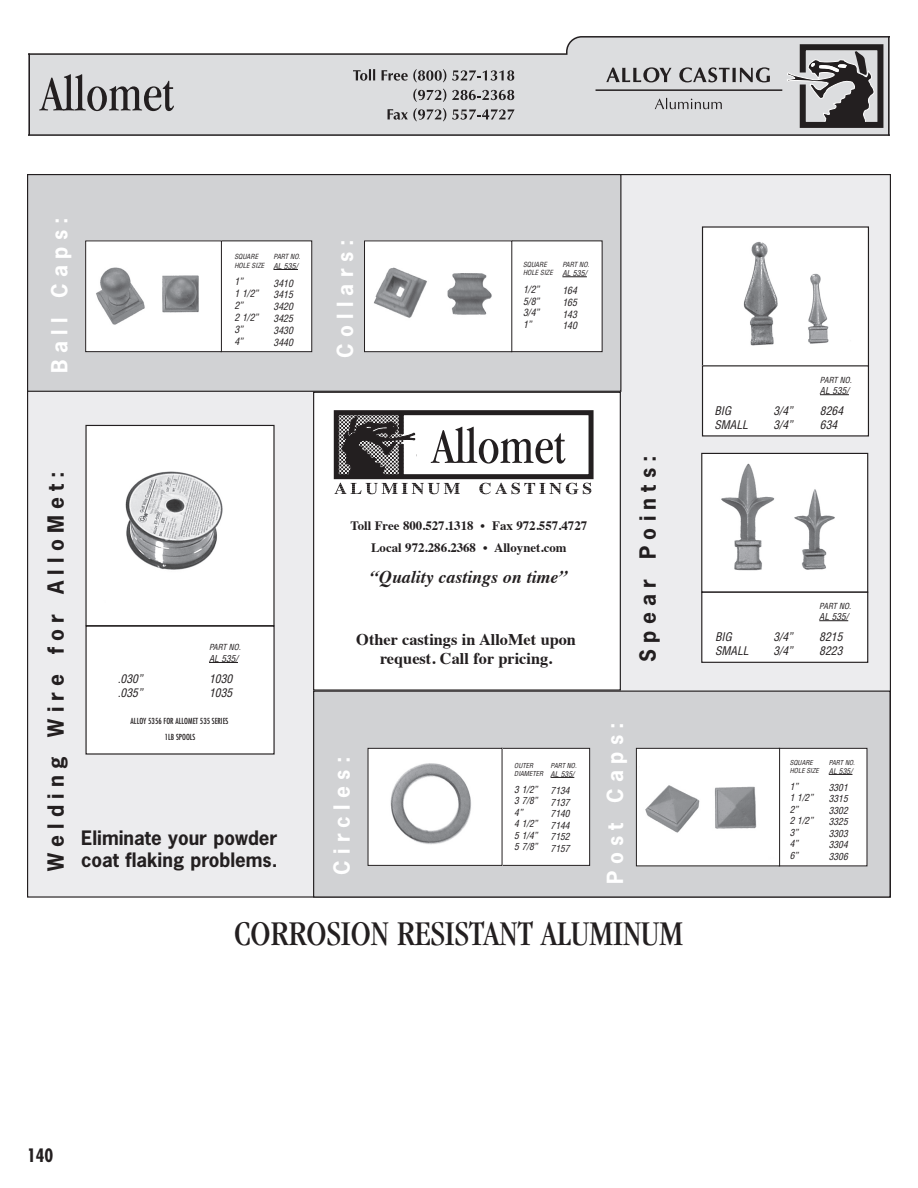
<style>
.page{position:relative;width:918px;height:1188px;background:#fff}
.page>*{position:absolute;margin:0;border:0;box-sizing:border-box;transform-origin:0 0}
.t1{font:condensed 51px "Garamond";color:#231f20}
.t2{font:condensed 36px "Garamond";color:#231f20}
.t3{font:700 21px "News Gothic";letter-spacing:.3em;color:#231f20}
.t4{font:700 21px "News Gothic";letter-spacing:.3em;color:#fff}
.t5{font:700 18.75px/22.5px "News Gothic";color:#231f20}
.t6{font:700 condensed 18px "Futura";color:#231f20}
.t7{font:italic 700 17.85px "Times";color:#231f20}
.t8{font:700 16.35px/19.6px "Times";color:#231f20;text-align:center}
.t9{font:700 12.9px "Times";color:#231f20}
.t10{font:700 12.75px "Times";color:#231f20}
.t11{font:italic condensed 11.7px/14.1px "Helvetica";color:#231f20}
.t12{font:italic condensed 9.9px/11.9px "Helvetica";color:#231f20;text-align:justify}
.t13{font:italic condensed 9.6px/11.6px "Helvetica";color:#231f20}
.t14{font:italic condensed 9.3px "Helvetica";color:#231f20}
.t15{font:condensed 8.1px "Futura";color:#231f20}
.t16{font:italic condensed 8.1px "Helvetica";letter-spacing:-.02em;color:#231f20}
.t17{font:italic condensed 7.95px "Helvetica";color:#231f20}
.t18{font:italic condensed 7.65px "Helvetica";color:#231f20}
.t19{font:italic condensed 6.9px/8.2px "Helvetica";color:#231f20}
.t20{font:italic condensed 6.75px/8.1px "Helvetica";color:#231f20}
.t21{font:italic condensed 6.6px/8.1px "Helvetica";color:#231f20}
.s1{font-size:12.9px}
</style>
<div class="page">
<svg style="left:29px;top:36px;width:859px;height:100px;background:#d9dadc"></svg>
<svg style="left:786px;top:41px;width:100px;height:90px;background:#8c8b8c"></svg>
<svg style="left:606px;top:67px;width:66px;height:15px"></svg>
<svg style="left:679px;top:67px;width:91px;height:15px"></svg>
<svg style="left:655px;top:98px;width:67px;height:11px"></svg>
<hr style="left:596px;top:89px;width:186px;height:2px;background:#231f20">
<svg style="left:353px;top:69px;width:22px;height:12px"></svg>
<svg style="left:382px;top:69px;width:64px;height:13px"></svg>
<svg style="left:452px;top:70px;width:62px;height:11px"></svg>
<svg style="left:413px;top:89px;width:33px;height:13px"></svg>
<svg style="left:452px;top:90px;width:62px;height:10px"></svg>
<svg style="left:388px;top:108px;width:58px;height:13px"></svg>
<svg style="left:452px;top:109px;width:63px;height:11px"></svg>
<hr style="left:888px;top:36px;width:2px;height:100px;background:#231f20">
<hr style="left:28px;top:54px;width:2px;height:81px;background:#231f20">
<div style="left:28px;top:175px;width:862px;height:722px;background:#ececee"></div>
<div style="left:28px;top:175px;width:593px;height:216px;background:#d1d2d4"></div>
<div style="left:27px;top:174px;width:594px;height:218px;border:1px solid #231f20"></div>
<div style="left:314px;top:691px;width:576px;height:206px;background:#d1d2d4"></div>
<div style="left:313px;top:691px;width:578px;height:207px;border:1px solid #231f20"></div>
<div style="left:314px;top:392px;width:306px;height:298px;background:#fff"></div>
<div style="left:313px;top:392px;width:308px;height:299px;border:1px solid #231f20"></div>
<div style="left:221px;top:241px;width:91px;height:111px;background:#fff"></div>
<div style="left:221px;top:240px;width:91px;height:112px;border:1px solid #231f20"></div>
<div style="left:511px;top:241px;width:91px;height:111px;background:#fff"></div>
<div style="left:86px;top:626px;width:188px;height:128px;background:#fff"></div>
<img style="left:703px;top:455px;width:163px;height:136px">
<div style="left:701px;top:453px;width:167px;height:140px;border:1px solid #231f20"></div>
<img style="left:704px;top:228px;width:163px;height:136px">
<div style="left:702px;top:226px;width:167px;height:140px;border:1px solid #231f20"></div>
<img style="left:87px;top:242px;width:133px;height:108px">
<div style="left:85px;top:240px;width:137px;height:112px;border:1px solid #231f20"></div>
<svg style="left:273px;top:269px;width:25px;height:1px"></svg>
<div style="left:779px;top:748px;width:88px;height:118px;background:#fff"></div>
<img style="left:638px;top:750px;width:140px;height:114px">
<div style="left:636px;top:748px;width:144px;height:118px;border:1px solid #231f20"></div>
<svg style="left:829px;top:774px;width:23px;height:1px"></svg>
<div style="left:502px;top:748px;width:88px;height:117px;background:#fff"></div>
<div style="left:501px;top:748px;width:89px;height:118px;border:1px solid #231f20"></div>
<img style="left:370px;top:750px;width:131px;height:114px">
<div style="left:368px;top:748px;width:135px;height:118px;border:1px solid #231f20"></div>
<svg style="left:551px;top:777px;width:23px;height:1px"></svg>
<img style="left:366px;top:242px;width:144px;height:108px">
<div style="left:364px;top:240px;width:148px;height:112px;border:1px solid #231f20"></div>
<svg style="left:562px;top:277px;width:25px;height:1px"></svg>
<div style="left:703px;top:366px;width:165px;height:70px;background:#fff"></div>
<div style="left:702px;top:365px;width:167px;height:72px;border:1px solid #231f20"></div>
<div style="left:702px;top:592px;width:166px;height:70px;background:#fff"></div>
<div style="left:701px;top:592px;width:167px;height:71px;border:1px solid #231f20"></div>
<svg style="left:820px;top:394px;width:29px;height:1px"></svg>
<div style="left:86px;top:425px;width:188px;height:201px;background:#fff"></div>
<img style="left:125px;top:471px;width:98px;height:99px">
<div style="left:85px;top:425px;width:190px;height:201px;border:1px solid #231f20"></div>
<svg style="left:209px;top:662px;width:29px;height:1px"></svg>
<svg style="left:819px;top:620px;width:29px;height:1px"></svg>
<svg style="left:333px;top:410px;width:261px;height:84px"></svg>
<p class="t1" style="left:40px;top:66px;width:135px">Allomet</p>
<p class="t4" style="left:46px;top:373px;width:157px;rotate:-90deg">Ball Caps:</p>
<p class="t19" style="left:234px;top:253px;width:31px">SQUARE<br>HOLE SIZE</p>
<p class="t12" style="left:234px;top:276px;width:26px;text-align:left">1”<br>1 1/2”<br>2”<br>2 1/2”<br>3”<br>4”</p>
<p class="t19" style="left:273px;top:253px;width:28px">PAR T NO.</p>
<p class="t17" style="left:273px;top:261px;width:26px">AL 535/</p>
<p class="t12" style="left:273px;top:277px;width:21px">3410<br>3415<br>3420<br>3425<br>3430<br>3440</p>
<p class="t4" style="left:331px;top:358px;width:120px;rotate:-90deg">Collars:</p>
<p class="t19" style="left:523px;top:260px;width:31px">SQUARE<br>HOLE SIZE</p>
<p class="t12" style="left:523px;top:283px;width:18px">1/2” 5/8” 3/4” 1”</p>
<p class="t19" style="left:562px;top:260px;width:28px">PAR T NO.</p>
<p class="t17" style="left:562px;top:268px;width:26px">AL 535/</p>
<p class="t12" style="left:562px;top:284px;width:16px">164<br>165<br>143<br>140</p>
<p class="t3" style="left:42px;top:871px;width:401px;rotate:-90deg">Welding Wire for AlloMet:</p>
<p class="t16" style="left:209px;top:642px;width:33px">PAR T NO.</p>
<p class="t14" style="left:209px;top:652px;width:30px">AL 535/</p>
<p class="t11" style="left:209px;top:671px;width:25px">1030<br>1035</p>
<p class="t15" style="left:131px;top:716px;width:99px">ALLOY 5356 FOR ALLOMET 535 SERIES</p>
<p class="t11" style="left:118px;top:671px;width:26px">.030” .035”</p>
<p class="t15" style="left:165px;top:732px;width:32px">1LB SPOOLS</p>
<p class="t5" style="left:81px;top:826px;width:198px">Eliminate your powder coat flaking problems.</p>
<p class="t1" style="left:432px;top:418px;width:135px">Allomet</p>
<p class="t10" style="left:350px;top:514px;width:238px">Toll Free 800.527.1318 <span class="s1">• Fax 972.557.4727</span></p>
<p class="t9" style="left:371px;top:535px;width:197px">Local 972.286.2368 • Alloynet.com</p>
<p class="t7" style="left:370px;top:560px;width:199px">“Quality castings on time”</p>
<p class="t8" style="left:356px;top:628px;width:221px">Other castings in AlloMet upon request. Call for pricing.</p>
<p class="t3" style="left:634px;top:662px;width:208px;rotate:-90deg">Spear Points:</p>
<p class="t4" style="left:328px;top:875px;width:120px;rotate:-90deg">Circles:</p>
<p class="t20" style="left:514px;top:761px;width:30px">OUTER<br>DIAMETER</p>
<p class="t13" style="left:514px;top:783px;width:25px">3 1/2”<br>3 7/8”<br>4”<br>4 1/2”<br>5 1/4”<br>5 7/8”</p>
<p class="t20" style="left:551px;top:761px;width:28px">PAR T NO.</p>
<p class="t18" style="left:551px;top:769px;width:25px">AL 535/</p>
<p class="t13" style="left:551px;top:785px;width:21px;text-align:justify">7134<br>7137<br>7140<br>7144<br>7152<br>7157</p>
<p class="t4" style="left:601px;top:884px;width:163px;rotate:-90deg">Post Caps:</p>
<p class="t2" style="left:235px;top:913px;width:450px">CORROSION RESISTANT ALUMINUM</p>
<p class="t11" style="left:714px;top:403px;width:18px">BIG<br>SMALL</p>
<p class="t11" style="left:773px;top:403px;width:21px">3/4”<br>3/4”</p>
<p class="t16" style="left:820px;top:375px;width:33px">PAR T NO.</p>
<p class="t14" style="left:820px;top:385px;width:30px">AL 535/</p>
<p class="t11" style="left:820px;top:403px;width:25px">8264<br>634</p>
<p class="t11" style="left:715px;top:629px;width:18px">BIG<br>SMALL</p>
<p class="t11" style="left:773px;top:629px;width:21px">3/4”<br>3/4”</p>
<p class="t16" style="left:819px;top:601px;width:33px">PAR T NO.</p>
<p class="t14" style="left:819px;top:611px;width:30px">AL 535/</p>
<p class="t11" style="left:819px;top:629px;width:25px">8215<br>8223</p>
<p class="t21" style="left:790px;top:758px;width:30px">SQUARE<br>HOLE SIZE</p>
<p class="t13" style="left:790px;top:780px;width:25px">1”<br>1 1/2”<br>2”<br>2 1/2”<br>3”<br>4”<br>6”</p>
<p class="t21" style="left:829px;top:758px;width:28px">PAR T NO.</p>
<p class="t18" style="left:829px;top:766px;width:25px">AL 535/</p>
<p class="t13" style="left:829px;top:782px;width:21px;text-align:justify">3301<br>3315<br>3302<br>3325<br>3303<br>3304<br>3306</p>
<p class="t6" style="left:27px;top:1144px;width:28px">140</p>
</div>
